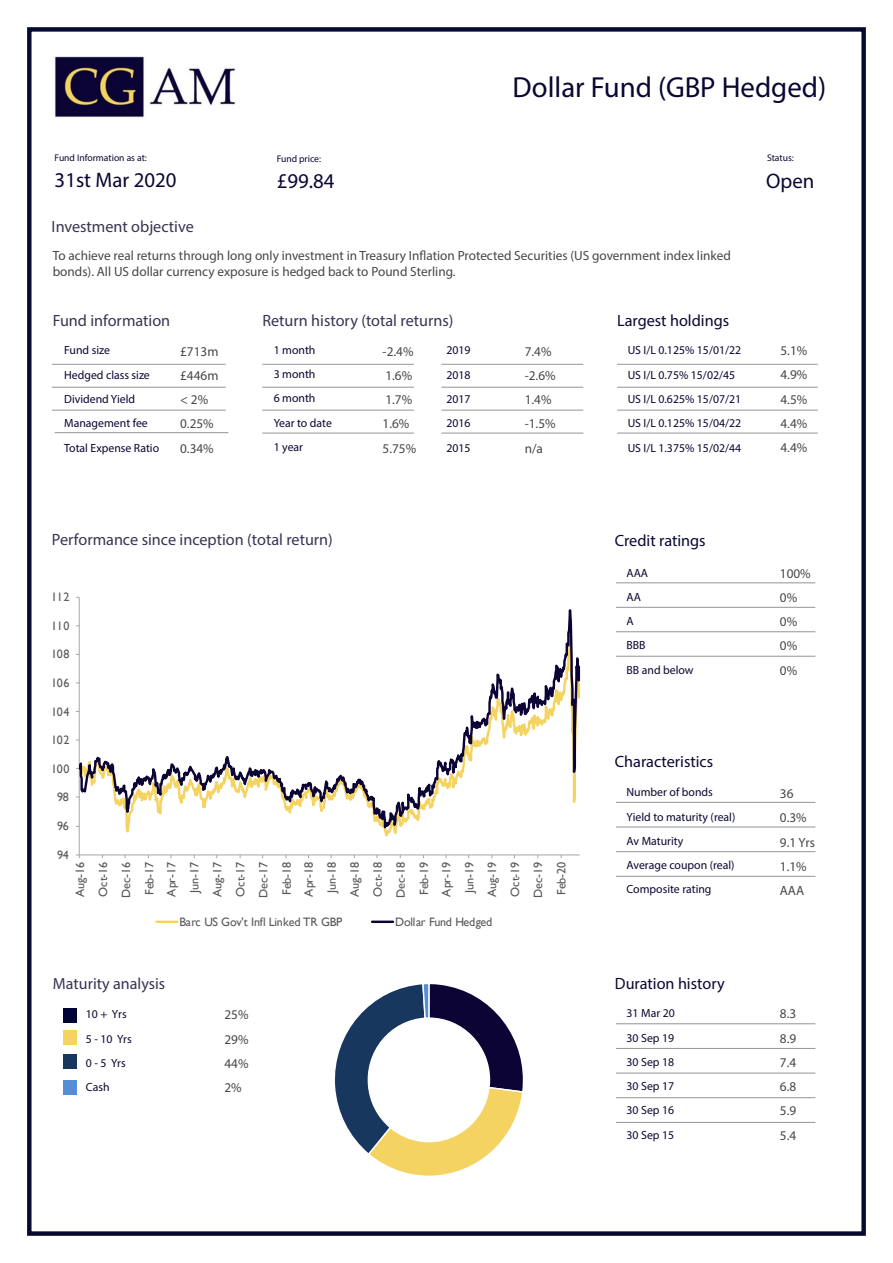
<style>
.page{position:relative;width:893px;height:1263px;background:#fff}
.page>*{position:absolute;margin:0;border:0;box-sizing:border-box;transform-origin:0 0}
.t1{font:29.1px "Myriad Pro";color:#090732}
.t2{font:21px "Myriad Pro";color:#090732}
.t3{font:16.35px "Myriad Pro";color:#383452}
.t4{font:16.35px "Myriad Pro";color:#090732}
.t5{font:16.2px "Myriad Pro";color:#383452}
.t6{font:13.35px/24.3px "Myriad Pro";color:#454647}
.t7{font:12.3px "Gill Sans";letter-spacing:-.02em;color:#595959}
.t8{font:12px/23.1px "Gill Sans";letter-spacing:-.025em;color:#595959;text-align:center}
.t9{font:11.85px/24.3px "Myriad Pro";color:#090732}
.t10{font:11.85px/24.3px "Myriad Pro";color:#080731}
.t11{font:9.75px "Myriad Pro";color:#090732}
</style>
<div class="page">
<div style="left:27px;top:27px;width:839px;height:1209px;border:4px solid #070a30"></div>
<div style="left:63px;top:1008px;width:14px;height:14px;background:#000335"></div>
<div style="left:63px;top:1031px;width:14px;height:14px;background:#f5d360"></div>
<div style="left:63px;top:1055px;width:14px;height:14px;background:#17375e"></div>
<div style="left:63px;top:1080px;width:14px;height:14px;background:#558ed5"></div>
<hr style="left:52px;top:364px;width:174px;height:1px;background:#939598">
<hr style="left:52px;top:387px;width:174px;height:1px;background:#939598">
<hr style="left:52px;top:410px;width:174px;height:1px;background:#939598">
<hr style="left:262px;top:364px;width:152px;height:1px;background:#939598">
<hr style="left:262px;top:387px;width:152px;height:1px;background:#939598">
<hr style="left:262px;top:410px;width:152px;height:1px;background:#939598">
<hr style="left:262px;top:433px;width:152px;height:1px;background:#939598">
<hr style="left:617px;top:364px;width:201px;height:1px;background:#939598">
<hr style="left:617px;top:387px;width:201px;height:1px;background:#939598">
<hr style="left:617px;top:410px;width:201px;height:1px;background:#939598">
<hr style="left:617px;top:433px;width:201px;height:1px;background:#939598">
<hr style="left:616px;top:583px;width:199px;height:1px;background:#939598">
<hr style="left:616px;top:607px;width:199px;height:1px;background:#939598">
<hr style="left:616px;top:631px;width:199px;height:1px;background:#939598">
<hr style="left:616px;top:656px;width:199px;height:1px;background:#939598">
<hr style="left:616px;top:802px;width:199px;height:1px;background:#939598">
<hr style="left:616px;top:827px;width:199px;height:1px;background:#939598">
<hr style="left:616px;top:851px;width:199px;height:1px;background:#939598">
<hr style="left:616px;top:876px;width:199px;height:1px;background:#939598">
<hr style="left:616px;top:1023px;width:199px;height:1px;background:#939598">
<hr style="left:616px;top:1048px;width:199px;height:1px;background:#939598">
<hr style="left:616px;top:1073px;width:199px;height:1px;background:#939598">
<hr style="left:616px;top:1097px;width:199px;height:1px;background:#939598">
<hr style="left:616px;top:1122px;width:199px;height:1px;background:#939598">
<hr style="left:441px;top:364px;width:142px;height:1px;background:#939598">
<hr style="left:441px;top:387px;width:142px;height:1px;background:#939598">
<hr style="left:441px;top:410px;width:142px;height:1px;background:#939598">
<hr style="left:441px;top:433px;width:142px;height:1px;background:#939598">
<img style="left:54px;top:56px;width:181px;height:62px">
<hr style="left:55px;top:432px;width:173px;height:1px;background:#939598">
<svg style="left:335px;top:984px;width:188px;height:192px"></svg>
<hr style="left:79px;top:854px;width:501px;height:1px;background:#a6a6a6">
<svg style="left:76px;top:854px;width:4px;height:4px"></svg>
<svg style="left:79px;top:597px;width:501px;height:257px"></svg>
<hr style="left:156px;top:920px;width:21px;height:3px;background:#f5d360">
<hr style="left:372px;top:920px;width:21px;height:3px;background:#0c0435">
<p class="t11" style="left:55px;top:152px;width:94px">Fund Information as at:</p>
<p class="t11" style="left:277px;top:153px;width:46px">Fund price:</p>
<p class="t2" style="left:55px;top:167px;width:123px">31st Mar 2020</p>
<p class="t2" style="left:277px;top:168px;width:59px">£99.84</p>
<p class="t3" style="left:52px;top:216px;width:144px">Investment objective</p>
<p class="t1" style="left:513px;top:69px;width:315px">Dollar Fund (GBP Hedged)</p>
<p class="t11" style="left:767px;top:151px;width:28px">Status:</p>
<p class="t2" style="left:766px;top:168px;width:50px">Open</p>
<p class="t6" style="left:53px;top:247px;width:680px;line-height:16.2px">To achieve real returns through long only investment in Treasury Inflation Protected Securities (US government index linked bonds). All US dollar currency exposure is hedged back to Pound Sterling.</p>
<p class="t3" style="left:53px;top:310px;width:119px">Fund information</p>
<p class="t4" style="left:617px;top:310px;width:114px">Largest holdings</p>
<p class="t3" style="left:262px;top:310px;width:193px">Return history (total returns)</p>
<p class="t9" style="left:274px;top:337px;width:60px">1 month<br>3 month<br>6 month<br>Year to date<br>1 year</p>
<p class="t9" style="left:446px;top:338px;width:26px;text-align:justify">2019<br>2018<br>2017<br>2016<br>2015</p>
<p class="t9" style="left:64px;top:338px;width:96px">Fund size<br>Hedged class size<br>Dividend Yield<br>Management fee<br>Total Expense Ratio</p>
<p class="t10" style="left:628px;top:338px;width:115px">US I/L 0.125% 15/01/22<br>US I/L 0.75% 15/02/45<br>US I/L 0.625% 15/07/21<br>US I/L 0.125% 15/04/22<br>US I/L 1.375% 15/02/44</p>
<p class="t6" style="left:180px;top:339px;width:40px">£713m £446m &lt; 2%<br>0.25%<br>0.34%</p>
<p class="t6" style="left:780px;top:338px;width:28px;text-align:justify">5.1% 4.9% 4.5% 4.4% 4.4%</p>
<p class="t6" style="left:383px;top:339px;width:35px">-2.4%<br>1.6%<br>1.7%<br>1.6%<br>5.75%</p>
<p class="t6" style="left:525px;top:339px;width:32px">7.4% -2.6%<br>1.4% -1.5% n/a</p>
<p class="t3" style="left:52px;top:530px;width:283px">Performance since inception (total return)</p>
<p class="t7" style="left:51px;top:590px;width:20px">112</p>
<p class="t7" style="left:51px;top:618px;width:20px">110</p>
<p class="t7" style="left:51px;top:647px;width:20px">108</p>
<p class="t7" style="left:51px;top:676px;width:20px">106</p>
<p class="t7" style="left:51px;top:704px;width:20px">104</p>
<p class="t7" style="left:51px;top:733px;width:20px">102</p>
<p class="t7" style="left:51px;top:761px;width:20px">100</p>
<p class="t7" style="left:57px;top:790px;width:13px">98</p>
<p class="t7" style="left:57px;top:819px;width:13px">96</p>
<p class="t7" style="left:57px;top:847px;width:13px">94</p>
<p class="t8" style="left:69px;top:898px;width:38px;text-align:justify;rotate:-90deg">Aug-16<br>Oct-16<br>Dec-16<br>Feb-17</p>
<p class="t8" style="left:160px;top:898px;width:38px;rotate:-90deg">Apr-17<br>Jun-17<br>Aug-17<br>Oct-17<br>Dec-17<br>Feb-18</p>
<p class="t8" style="left:298px;top:898px;width:38px;rotate:-90deg">Apr-18<br>Jun-18<br>Aug-18<br>Oct-18<br>Dec-18<br>Feb-19</p>
<p class="t8" style="left:435px;top:898px;width:38px;rotate:-90deg">Apr-19<br>Jun-19<br>Aug-19<br>Oct-19<br>Dec-19<br>Feb-20</p>
<p class="t7" style="left:179px;top:914px;width:165px">Barc US Gov't Infl Linked TR GBP</p>
<p class="t7" style="left:395px;top:914px;width:99px">Dollar Fund Hedged</p>
<p class="t5" style="left:53px;top:973px;width:114px">Maturity analysis</p>
<p class="t9" style="left:86px;top:1002px;width:47px">10 + Yrs<br>5 - 10 Yrs<br>0 - 5 Yrs<br>Cash</p>
<p class="t6" style="left:224px;top:1002px;width:26px;text-align:justify">25% 29% 44% 2%</p>
<p class="t4" style="left:615px;top:530px;width:92px">Credit ratings</p>
<p class="t9" style="left:627px;top:560px;width:69px">AAA<br>AA<br>A<br>BBB<br>BB and below</p>
<p class="t4" style="left:615px;top:752px;width:100px">Characteristics</p>
<p class="t9" style="left:627px;top:780px;width:110px">Number of bonds<br>Yield to maturity (real)<br>Av Maturity<br>Average coupon (real)<br>Composite rating</p>
<p class="t4" style="left:615px;top:973px;width:111px">Duration history</p>
<p class="t9" style="left:627px;top:1001px;width:50px;text-align:justify">31 Mar 20<br>30 Sep 19<br>30 Sep 18<br>30 Sep 17<br>30 Sep 16<br>30 Sep 15</p>
<p class="t6" style="left:780px;top:561px;width:32px">100%<br>0%<br>0%<br>0%<br>0%</p>
<p class="t6" style="left:780px;top:781px;width:37px">36<br>0.3%<br>9.1 Yrs<br>1.1%<br>AAA</p>
<p class="t6" style="left:780px;top:1001px;width:18px;text-align:justify">8.3<br>8.9<br>7.4<br>6.8<br>5.9<br>5.4</p>
</div>
